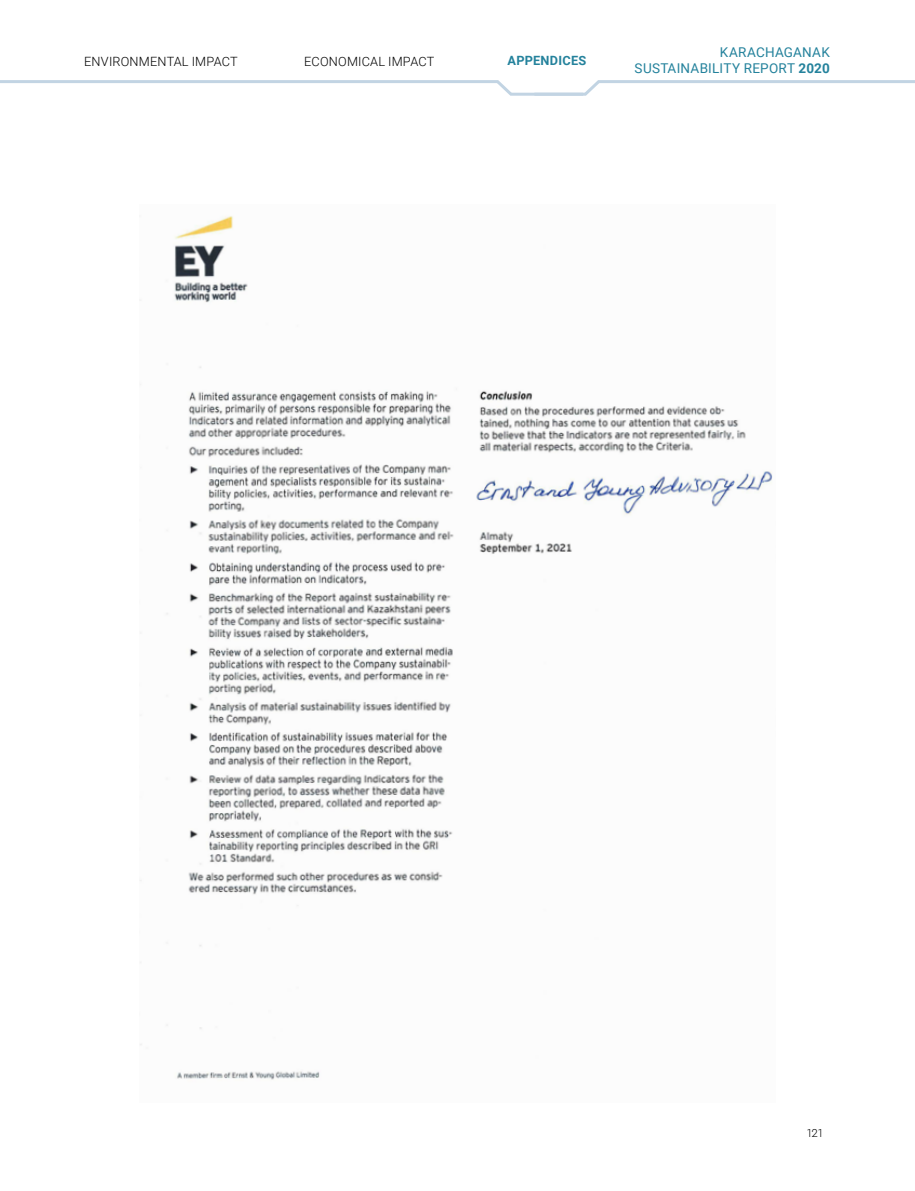
<style>
.page{position:relative;width:915px;height:1191px;background:#fff}
.page>*{position:absolute;margin:0;border:0;box-sizing:border-box;transform-origin:0 0}
.t1{font:13.5px/16.2px "Roboto";letter-spacing:.02em;color:#24829c;text-align:right}
.t2{font:300 12.75px "Roboto";letter-spacing:.015em;color:#000}
.t3{font:700 12.75px "Roboto";letter-spacing:.02em;color:#24829c}
.t4{font:300 12px "Cera Pro";color:#000}
.s1{font-weight:700}
</style>
<div class="page">
<svg style="left:0;top:80px;width:914px;height:16px"></svg>
<img style="left:140px;top:216px;width:633px;height:864px">
<p class="t2" style="left:84px;top:53px;width:155px">ENVIRONMENTAL IMPACT</p>
<p class="t2" style="left:304px;top:53px;width:132px">ECONOMICAL IMPACT</p>
<p class="t1" style="left:634px;top:43px;width:197px">KARACHAGANAK<br>SUSTAINABILITY REPORT <span class="s1">2020</span></p>
<p class="t3" style="left:507px;top:51px;width:80px">APPENDICES</p>
<p class="t4" style="left:806px;top:1124px;width:17px">121</p>
</div>
